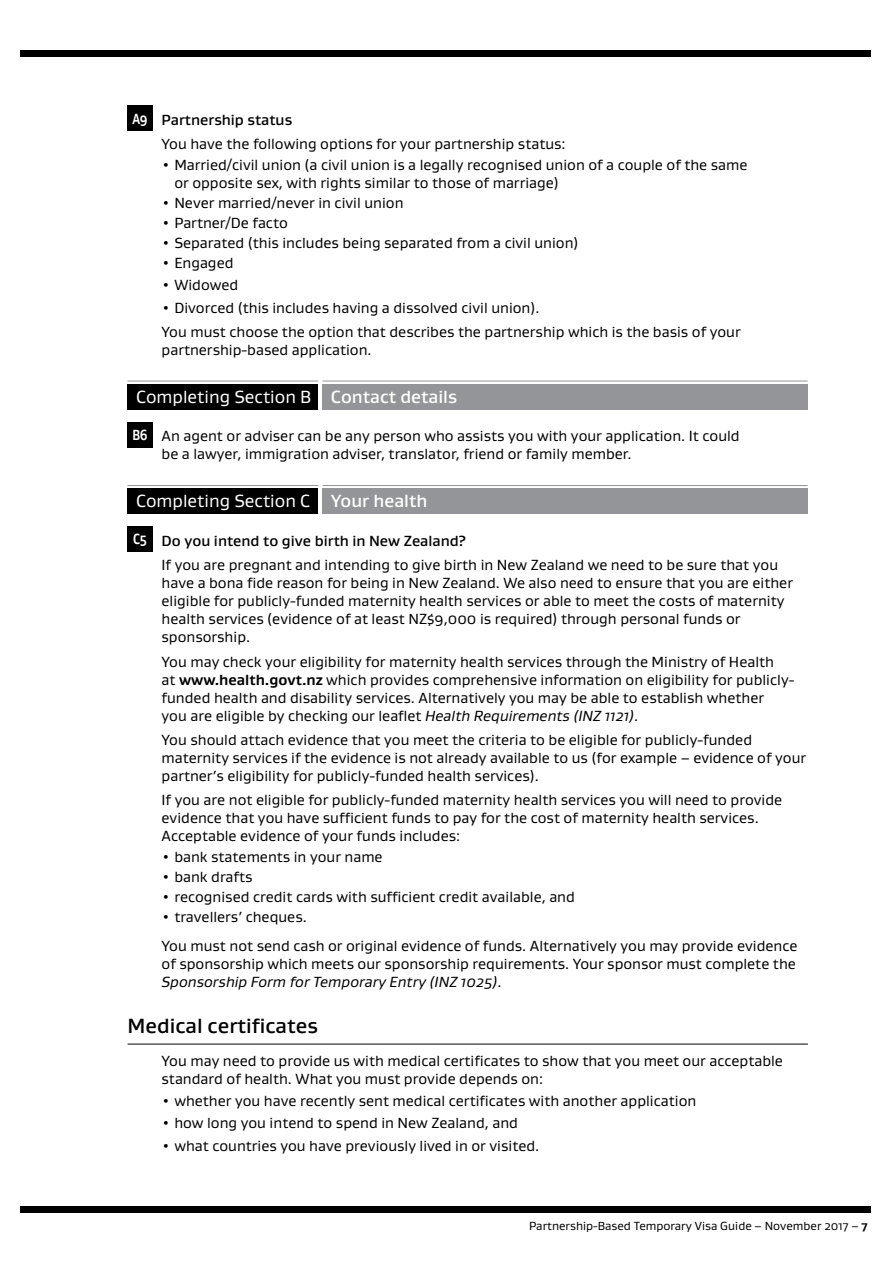
<style>
.page{position:relative;width:893px;height:1263px;background:#fff}
.page>*{position:absolute;margin:0;border:0;box-sizing:border-box;transform-origin:0 0}
.t1{font:500 21px "Gustan";color:#000}
.t2{font:18px "Gustan";color:#fff}
.t3{font:15px/18px "Gustan";color:#000}
.t4{font:12px "Gustan";color:#000}
.s1{font-weight:700;color:#fff}
.s2{font-weight:500}
.s3{font-weight:700}
.s4{font-style:italic}
</style>
<div class="page">
<div style="left:20px;top:50px;width:850px;height:7px;background:#000"></div>
<div style="left:20px;top:1206px;width:850px;height:7px;background:#000"></div>
<hr style="left:128px;top:1044px;width:680px;height:1px;background:#000">
<div style="left:128px;top:106px;width:25px;height:25px;background:#000"></div>
<div style="left:128px;top:384px;width:190px;height:25px;background:#000"></div>
<hr style="left:128px;top:381px;width:190px;height:1px;background:#939598">
<div style="left:322px;top:384px;width:486px;height:25px;background:#939598"></div>
<hr style="left:322px;top:381px;width:486px;height:1px;background:#939598">
<div style="left:128px;top:422px;width:25px;height:25px;background:#000"></div>
<div style="left:128px;top:488px;width:190px;height:26px;background:#000"></div>
<hr style="left:128px;top:485px;width:190px;height:1px;background:#939598">
<div style="left:322px;top:488px;width:486px;height:26px;background:#939598"></div>
<hr style="left:322px;top:485px;width:486px;height:1px;background:#939598">
<div style="left:128px;top:527px;width:25px;height:25px;background:#000"></div>
<p class="t3" style="left:162px;top:107px;width:406px;line-height:24.3px;text-indent:-29px"><span class="s1">A9</span> <span class="s2">Partnership status<br></span>You have the following options for your partnership status:</p>
<p class="t3" style="left:174px;top:155px;width:575px;text-indent:-13px">• Married/civil union (a civil union is a legally recognised union of a couple of the same or opposite sex, with rights similar to those of marriage)</p>
<p class="t3" style="left:162px;top:193px;width:243px">• Never married/never in civil union</p>
<p class="t3" style="left:162px;top:213px;width:128px">• Partner/De facto</p>
<p class="t3" style="left:162px;top:233px;width:418px">• Separated (this includes being separated from a civil union)</p>
<p class="t3" style="left:162px;top:253px;width:73px">• Engaged</p>
<p class="t3" style="left:162px;top:276px;width:78px">• Widowed</p>
<p class="t3" style="left:162px;top:295px;width:581px;line-height:24.3px">• Divorced (this includes having a dissolved civil union).<br>You must choose the option that describes the partnership which is the basis of your</p>
<p class="t3" style="left:162px;top:340px;width:211px">partnership-based application.</p>
<p class="t2" style="left:136px;top:385px;width:323px">Completing Section B <span class="s2">Contact details</span></p>
<p class="t3" style="left:162px;top:427px;width:580px;text-indent:-29px"><span class="s1">B6</span> An agent or adviser can be any person who assists you with your application. It could be a lawyer, immigration adviser, translator, friend or family member.</p>
<p class="t2" style="left:136px;top:489px;width:293px">Completing Section C <span class="s2">Your health</span></p>
<p class="t3" style="left:162px;top:528px;width:618px;line-height:24.3px;text-indent:-28px"><span class="s1">C5</span> <span class="s2">Do you intend to give birth in New Zealand?<br></span>If you are pregnant and intending to give birth in New Zealand we need to be sure that you</p>
<p class="t3" style="left:162px;top:574px;width:633px">have a bona fide reason for being in New Zealand. We also need to ensure that you are either eligible for publicly-funded maternity health services or able to meet the costs of maternity health services (evidence of at least NZ$9,000 is required) through personal funds or sponsorship.</p>
<p class="t3" style="left:162px;top:652px;width:634px">You may check your eligibility for maternity health services through the Ministry of Health<br>at <span class="s3">www.health.govt.nz</span> which provides comprehensive information on eligibility for publicly&shy;funded health and disability services. Alternatively you may be able to establish whether<br>you are eligible by checking our leaflet <span class="s4">Health Requirements (INZ 1121)</span>.</p>
<p class="t3" style="left:162px;top:730px;width:646px">You should attach evidence that you meet the criteria to be eligible for publicly-funded maternity services if the evidence is not already available to us (for example – evidence of your partner’s eligibility for publicly-funded health services).</p>
<p class="t3" style="left:162px;top:791px;width:622px">If you are not eligible for publicly-funded maternity health services you will need to provide evidence that you have sufficient funds to pay for the cost of maternity health services.<br>Acceptable evidence of your funds includes:</p>
<p class="t3" style="left:162px;top:847px;width:223px">• bank statements in your name</p>
<p class="t3" style="left:162px;top:867px;width:92px">• bank drafts</p>
<p class="t3" style="left:162px;top:887px;width:415px">• recognised credit cards with sufficient credit available, and</p>
<p class="t3" style="left:162px;top:902px;width:637px;line-height:28.7px">• travellers’ cheques.<br>You must not send cash or original evidence of funds. Alternatively you may provide evidence</p>
<p class="t3" style="left:162px;top:954px;width:636px">of sponsorship which meets our sponsorship requirements. Your sponsor must complete the<br><span class="s4">Sponsorship Form for Temporary Entry (INZ 1025)</span>.</p>
<h1 class="t1" style="left:128px;top:1012px;width:192px">Medical certificates</h1>
<p class="t3" style="left:162px;top:1051px;width:623px">You may need to provide us with medical certificates to show that you meet our acceptable standard of health. What you must provide depends on:</p>
<p class="t3" style="left:162px;top:1092px;width:536px">• whether you have recently sent medical certificates with another application</p>
<p class="t3" style="left:162px;top:1114px;width:358px">• how long you intend to spend in New Zealand, and</p>
<p class="t3" style="left:162px;top:1136px;width:379px">• what countries you have previously lived in or visited.</p>
<p class="t4" style="left:529px;top:1218px;width:340px">Partnership-Based Temporary Visa Guide – November 2017 – <span class="s3">7</span></p>
</div>
